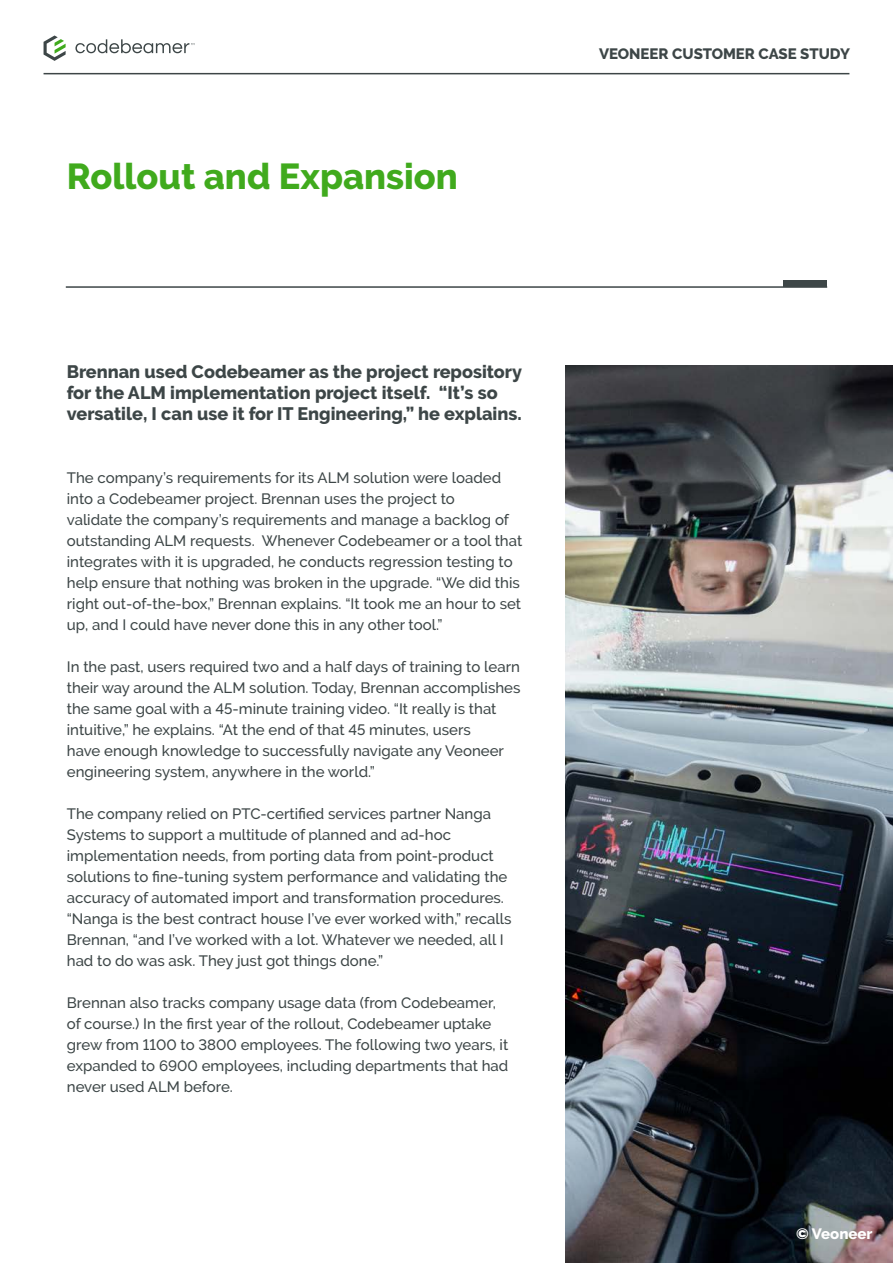
<style>
.page{position:relative;width:893px;height:1263px;background:#fff}
.page>*{position:absolute;margin:0;border:0;box-sizing:border-box;transform-origin:0 0}
.t1{font:800 36px "PTC Raleway";color:#40aa1d}
.t2{font:800 18px/21px "PTC Raleway";color:#3d4647}
.t3{font:500 15px/21px "PTC Raleway";color:#3d4647}
.t4{font:800 15px "PTC Raleway";color:#3d4647}
.t5{font:800 15px "PTC Raleway";color:#fff}
</style>
<div class="page">
<hr style="left:44px;top:73px;width:805px;height:1px;background:#3d4647">
<hr style="left:66px;top:286px;width:761px;height:2px;background:#3d4647">
<svg style="left:75px;top:39px;width:119px;height:14px"></svg>
<svg style="left:44px;top:36px;width:22px;height:25px"></svg>
<div style="left:784px;top:281px;width:43px;height:6px;background:#3d4647"></div>
<img style="left:566px;top:366px;width:327px;height:897px">
<h1 class="t1" style="left:67px;top:156px;width:393px">Rollout and Expansion</h1>
<p class="t2" style="left:67px;top:361px;width:457px">Brennan used Codebeamer as the project repository for the ALM implementation project itself. “It’s so versatile, I can use it for IT Engineering,” he explains.</p>
<p class="t3" style="left:67px;top:467px;width:457px">The company’s requirements for its ALM solution were loaded into a Codebeamer project. Brennan uses the project to<br>validate the company’s requirements and manage a backlog of outstanding ALM requests. Whenever Codebeamer or a tool that integrates with it is upgraded, he conducts regression testing to help ensure that nothing was broken in the upgrade. “We did this right out-of-the-box,” Brennan explains. “It took me an hour to set up, and I could have never done this in any other tool.”</p>
<p class="t3" style="left:67px;top:656px;width:455px">In the past, users required two and a half days of training to learn their way around the ALM solution. Today, Brennan accomplishes the same goal with a 45-minute training video. “It really is that intuitive,” he explains. “At the end of that 45 minutes, users<br>have enough knowledge to successfully navigate any Veoneer engineering system, anywhere in the world.”</p>
<p class="t3" style="left:67px;top:803px;width:446px">The company relied on PTC-certified services partner Nanga Systems to support a multitude of planned and ad-hoc implementation needs, from porting data from point-product solutions to fine-tuning system performance and validating the accuracy of automated import and transformation procedures. “Nanga is the best contract house I’ve ever worked with,” recalls Brennan, “and I’ve worked with a lot. Whatever we needed, all I had to do was ask. They just got things done.”</p>
<p class="t3" style="left:67px;top:992px;width:443px">Brennan also tracks company usage data (from Codebeamer, of course.) In the first year of the rollout, Codebeamer uptake grew from 1100 to 3800 employees. The following two years, it expanded to 6900 employees, including departments that had never used ALM before.</p>
<p class="t4" style="left:599px;top:45px;width:252px">VEONEER CUSTOMER CASE STUDY</p>
<p class="t5" style="left:796px;top:1225px;width:78px">© Veoneer</p>
</div>
